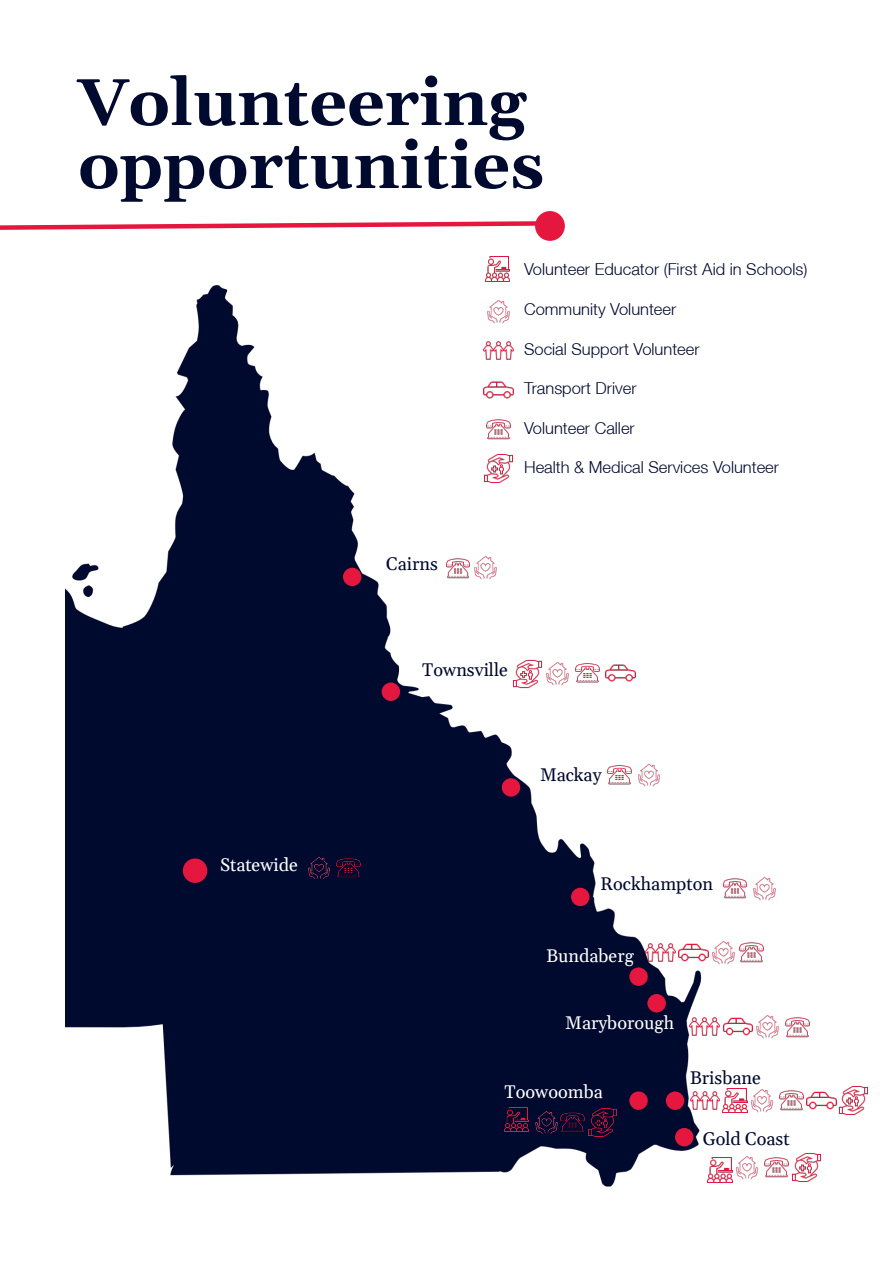
<style>
.page{position:relative;width:893px;height:1263px;background:#fff}
.page>*{position:absolute;margin:0;border:0;box-sizing:border-box;transform-origin:0 0}
.t1{font:700 66px/63px "Gelasio";color:#00092e}
.t2{font:18px "Gelasio";color:#00092e}
.t3{font:18px "Gelasio";color:#fff}
.t4{font:300 16.5px "Helvetica Neue LT";color:#00092e}
</style>
<div class="page">
<svg style="left:0;top:221px;width:536px;height:10px"></svg>
<div style="left:536px;top:212px;width:28px;height:28px;background:#e5173f;border-radius:50%"></div>
<div style="left:535px;top:211px;width:30px;height:30px;border:2px solid #e5173f;border-radius:50%"></div>
<img style="left:65px;top:281px;width:653px;height:906px">
<div style="left:344px;top:568px;width:17px;height:17px;background:#e5173f;border-radius:50%"></div>
<div style="left:343px;top:568px;width:18px;height:18px;border:2px solid #e5173f;border-radius:50%"></div>
<div style="left:382px;top:683px;width:17px;height:17px;background:#e5173f;border-radius:50%"></div>
<div style="left:382px;top:682px;width:18px;height:19px;border:2px solid #e5173f;border-radius:50%"></div>
<div style="left:502px;top:779px;width:17px;height:17px;background:#e5173f;border-radius:50%"></div>
<div style="left:502px;top:778px;width:18px;height:19px;border:2px solid #e5173f;border-radius:50%"></div>
<div style="left:572px;top:888px;width:17px;height:17px;background:#e5173f;border-radius:50%"></div>
<div style="left:571px;top:888px;width:18px;height:18px;border:2px solid #e5173f;border-radius:50%"></div>
<div style="left:676px;top:1129px;width:17px;height:17px;background:#e5173f;border-radius:50%"></div>
<div style="left:675px;top:1128px;width:18px;height:18px;border:2px solid #e5173f;border-radius:50%"></div>
<div style="left:667px;top:1092px;width:16px;height:17px;background:#e5173f;border-radius:50%"></div>
<div style="left:666px;top:1091px;width:18px;height:19px;border:2px solid #e5173f;border-radius:50%"></div>
<div style="left:630px;top:1092px;width:17px;height:17px;background:#e5173f;border-radius:50%"></div>
<div style="left:629px;top:1091px;width:19px;height:19px;border:2px solid #e5173f;border-radius:50%"></div>
<div style="left:648px;top:995px;width:17px;height:17px;background:#e5173f;border-radius:50%"></div>
<div style="left:647px;top:994px;width:19px;height:18px;border:2px solid #e5173f;border-radius:50%"></div>
<div style="left:630px;top:968px;width:17px;height:17px;background:#e5173f;border-radius:50%"></div>
<div style="left:629px;top:967px;width:19px;height:19px;border:2px solid #e5173f;border-radius:50%"></div>
<img style="left:485px;top:257px;width:25px;height:24px">
<img style="left:484px;top:297px;width:29px;height:29px">
<img style="left:484px;top:336px;width:30px;height:30px">
<img style="left:484px;top:375px;width:30px;height:30px">
<img style="left:484px;top:414px;width:29px;height:30px">
<img style="left:484px;top:454px;width:30px;height:29px">
<img style="left:471px;top:552px;width:30px;height:30px">
<img style="left:443px;top:553px;width:30px;height:30px">
<img style="left:513px;top:658px;width:89px;height:31px">
<img style="left:605px;top:658px;width:30px;height:30px">
<img style="left:604px;top:760px;width:60px;height:30px">
<img style="left:723px;top:877px;width:53px;height:24px">
<img style="left:679px;top:938px;width:85px;height:29px">
<img style="left:646px;top:938px;width:30px;height:29px">
<img style="left:690px;top:1086px;width:30px;height:29px">
<img style="left:747px;top:1089px;width:90px;height:24px">
<img style="left:839px;top:1086px;width:29px;height:29px">
<img style="left:732px;top:1153px;width:89px;height:29px">
<img style="left:690px;top:1011px;width:30px;height:30px">
<img style="left:723px;top:1015px;width:87px;height:24px">
<div style="left:184px;top:859px;width:23px;height:23px;background:#e5173f;border-radius:50%"></div>
<div style="left:183px;top:858px;width:24px;height:25px;border:2px solid #e5173f;border-radius:50%"></div>
<img style="left:304px;top:853px;width:60px;height:30px">
<img style="left:505px;top:1107px;width:24px;height:25px">
<img style="left:531px;top:1107px;width:27px;height:30px">
<img style="left:558px;top:1107px;width:59px;height:30px">
<img style="left:708px;top:1158px;width:24px;height:24px">
<img style="left:723px;top:1088px;width:24px;height:25px">
<p class="t1" style="left:78px;top:64px;width:468px">Volunteering opportunities</p>
<p class="t3" style="left:220px;top:848px;width:79px">Statewide</p>
<p class="t2" style="left:386px;top:547px;width:53px">Cairns</p>
<p class="t4" style="left:524px;top:259px;width:285px">Volunteer Educator (First Aid in Schools)</p>
<p class="t4" style="left:524px;top:299px;width:154px">Community Volunteer</p>
<p class="t4" style="left:524px;top:339px;width:177px">Social Support Volunteer</p>
<p class="t4" style="left:524px;top:378px;width:114px">Transport Driver</p>
<p class="t4" style="left:524px;top:418px;width:112px">Volunteer Caller</p>
<p class="t4" style="left:524px;top:457px;width:256px">Health &amp; Medical Services Volunteer</p>
<p class="t2" style="left:422px;top:653px;width:87px">Townsville</p>
<p class="t2" style="left:540px;top:758px;width:63px">Mackay</p>
<p class="t2" style="left:601px;top:867px;width:114px">Rockhampton</p>
<p class="t3" style="left:546px;top:939px;width:89px">Bundaberg</p>
<p class="t3" style="left:565px;top:1006px;width:110px">Maryborough</p>
<p class="t3" style="left:505px;top:1075px;width:100px">Toowoomba</p>
<p class="t2" style="left:690px;top:1061px;width:72px">Brisbane</p>
<p class="t2" style="left:703px;top:1122px;width:88px">Gold Coast</p>
</div>
